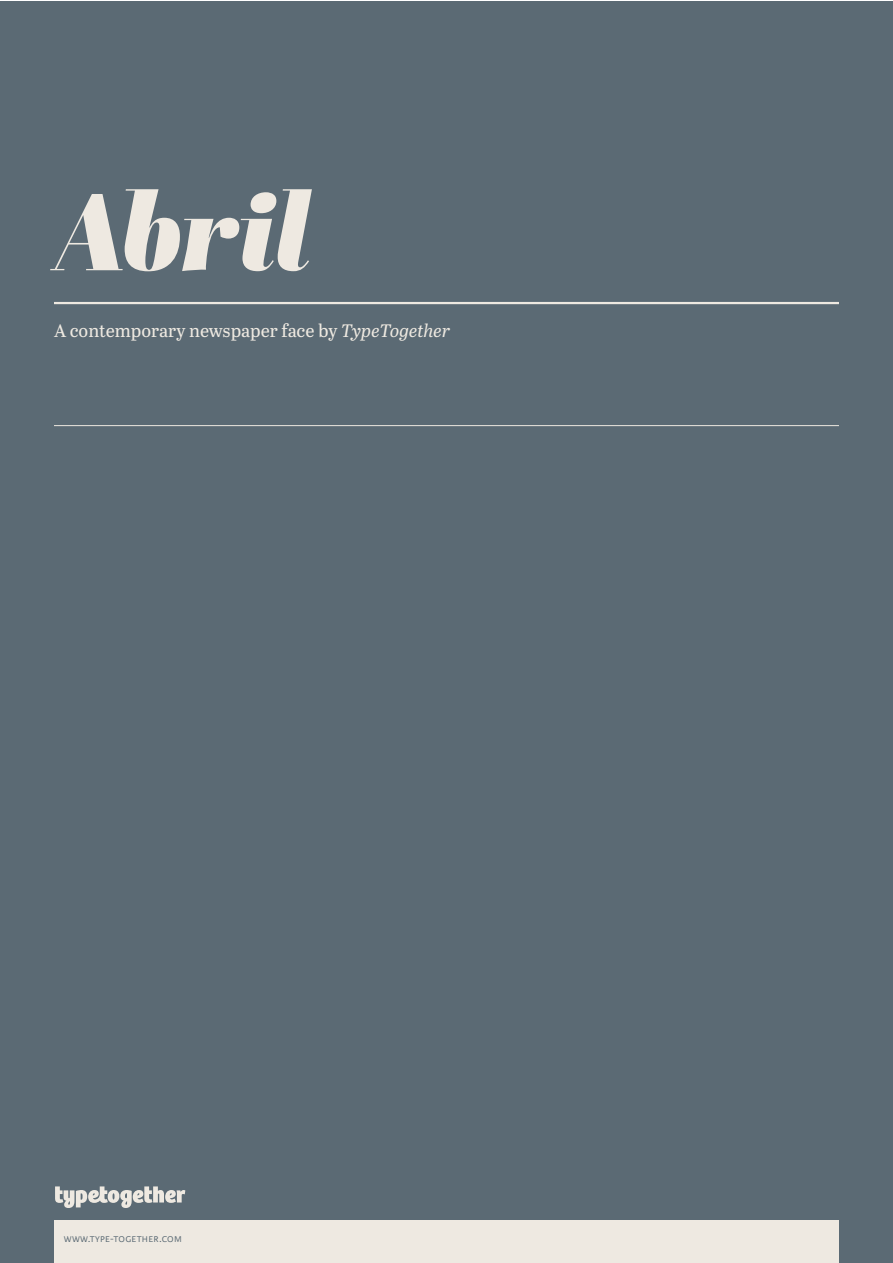
<style>
.page{position:relative;width:893px;height:1263px;background:#fff}
.page>*{position:absolute;margin:0;border:0;box-sizing:border-box;transform-origin:0 0}
.t1{font:italic 900 108px "Abril Display";letter-spacing:-.005em;color:#eee9e1}
.t2{font:18px "Abril Text";color:#eee9e1}
.t3{font:300 12px "Karmina Sans";letter-spacing:.025em;color:#5b6a74}
.s1{font-style:italic}
</style>
<div class="page">
<div style="left:0;top:1px;width:892px;height:1261px;background:#5b6a74"></div>
<hr style="left:54px;top:302px;width:785px;height:2px;background:#eee9e1">
<hr style="left:54px;top:425px;width:785px;height:1px;background:#eee9e1">
<svg style="left:55px;top:1186px;width:130px;height:22px"></svg>
<div style="left:54px;top:1220px;width:785px;height:43px;background:#eee9e1"></div>
<h1 class="t1" style="left:54px;top:156px;width:257px">Abril</h1>
<p class="t2" style="left:54px;top:317px;width:398px">A contemporary newspaper face by <span class="s1">TypeTogether</span></p>
<p class="t3" style="left:64px;top:1232px;width:120px">www.type-together.com</p>
</div>
